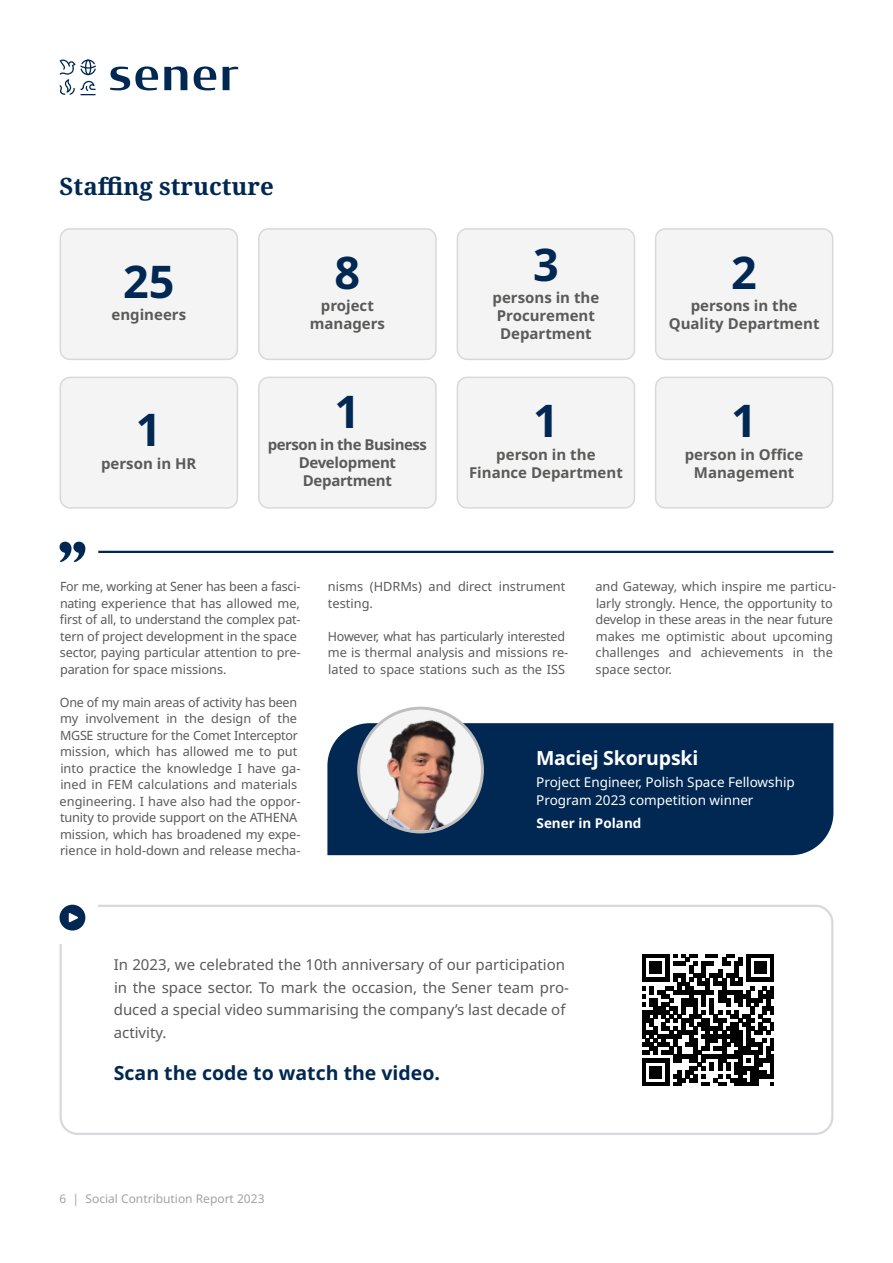
<style>
.page{position:relative;width:893px;height:1263px;background:#fff}
.page>*{position:absolute;margin:0;border:0;box-sizing:border-box;transform-origin:0 0}
.t1{font:700 45px "Noto Sans";color:#002852}
.t2{font:700 24px "Noto Serif";color:#002852}
.t3{font:700 19.5px "Noto Sans";color:#002852}
.t4{font:700 19.5px "Noto Sans";letter-spacing:-.01em;color:#fff}
.t5{font:15px/22.5px "Noto Sans";color:#5a5a59}
.t6{font:700 15px/18px "Noto Sans";color:#5a5a59;text-align:center}
.t7{font:700 15px/18px "Noto Sans";letter-spacing:-.02em;color:#5a5a59;text-align:center}
.t8{font:13.5px/18px "Noto Sans";color:#fff}
.t9{font:700 13.5px "Noto Sans";color:#fff}
.t10{font:12.75px/16.5px "Noto Sans";color:#5a5a59}
.t11{font:12px "Noto Sans";color:#a3a3a3}
</style>
<div class="page">
<svg style="left:110px;top:66px;width:48px;height:24px"></svg>
<svg style="left:164px;top:66px;width:23px;height:24px"></svg>
<svg style="left:194px;top:66px;width:22px;height:24px"></svg>
<svg style="left:223px;top:67px;width:15px;height:23px"></svg>
<svg style="left:59px;top:59px;width:37px;height:36px"></svg>
<div style="left:60px;top:905px;width:773px;height:230px;border:2px solid #d9d8dc;border-radius:17px"></div>
<div style="left:60px;top:229px;width:177px;height:130px;background:#f4f4f4;border-radius:10px"></div>
<div style="left:60px;top:228px;width:178px;height:132px;border:2px solid #d9d8dc;border-radius:10px"></div>
<div style="left:60px;top:377px;width:177px;height:131px;background:#f4f4f4;border-radius:10px"></div>
<div style="left:60px;top:377px;width:178px;height:132px;border:2px solid #d9d8dc;border-radius:10px"></div>
<div style="left:259px;top:229px;width:177px;height:130px;background:#f4f4f4;border-radius:10px"></div>
<div style="left:258px;top:228px;width:179px;height:132px;border:2px solid #d9d8dc;border-radius:10px"></div>
<div style="left:259px;top:377px;width:177px;height:131px;background:#f4f4f4;border-radius:10px"></div>
<div style="left:258px;top:377px;width:179px;height:132px;border:2px solid #d9d8dc;border-radius:10px"></div>
<div style="left:457px;top:229px;width:177px;height:130px;background:#f4f4f4;border-radius:10px"></div>
<div style="left:457px;top:228px;width:178px;height:132px;border:2px solid #d9d8dc;border-radius:10px"></div>
<div style="left:457px;top:377px;width:177px;height:131px;background:#f4f4f4;border-radius:10px"></div>
<div style="left:457px;top:377px;width:178px;height:132px;border:2px solid #d9d8dc;border-radius:10px"></div>
<div style="left:656px;top:229px;width:177px;height:130px;background:#f4f4f4;border-radius:10px"></div>
<div style="left:655px;top:228px;width:178px;height:132px;border:2px solid #d9d8dc;border-radius:10px"></div>
<div style="left:656px;top:377px;width:177px;height:131px;background:#f4f4f4;border-radius:10px"></div>
<div style="left:655px;top:377px;width:178px;height:132px;border:2px solid #d9d8dc;border-radius:10px"></div>
<hr style="left:98px;top:551px;width:735px;height:2px;background:#002852">
<svg style="left:60px;top:542px;width:25px;height:20px"></svg>
<div style="left:327px;top:723px;width:506px;height:132px;background:#002852"></div>
<svg style="left:359px;top:708px;width:123px;height:124px"></svg>
<img style="left:360px;top:710px;width:121px;height:120px;border-radius:60px">
<div style="left:357px;top:707px;width:127px;height:126px;border:3px solid #bebebe;border-radius:50%"></div>
<svg style="left:642px;top:954px;width:132px;height:132px"></svg>
<div style="left:60px;top:892px;width:38px;height:52px;background:#fff"></div>
<svg style="left:60px;top:905px;width:25px;height:25px"></svg>
<h2 class="t2" style="left:60px;top:170px;width:216px">Staffing structure</h2>
<h1 class="t1" style="left:123px;top:256px;width:53px">25</h1>
<p class="t6" style="left:111px;top:306px;width:76px">engineers</p>
<h1 class="t1" style="left:334px;top:247px;width:27px">8</h1>
<p class="t6" style="left:310px;top:297px;width:77px">project managers</p>
<h1 class="t1" style="left:136px;top:405px;width:27px">1</h1>
<p class="t6" style="left:101px;top:455px;width:97px">person in HR</p>
<h1 class="t1" style="left:334px;top:386px;width:27px">1</h1>
<p class="t7" style="left:268px;top:436px;width:161px">person in the Business<br>Development<br>Department</p>
<h1 class="t1" style="left:533px;top:239px;width:27px">3</h1>
<p class="t6" style="left:493px;top:289px;width:108px;text-align:left">persons in the<br>Procurement<br>Department</p>
<h1 class="t1" style="left:533px;top:396px;width:27px">1</h1>
<p class="t6" style="left:469px;top:446px;width:155px">person in the<br>Finance Department</p>
<h1 class="t1" style="left:731px;top:247px;width:27px">2</h1>
<p class="t6" style="left:669px;top:297px;width:152px">persons in the<br>Quality Department</p>
<h1 class="t1" style="left:731px;top:396px;width:27px">1</h1>
<p class="t6" style="left:685px;top:446px;width:120px">person in Office<br>Management</p>
<p class="t10" style="left:60px;top:578px;width:242px">For me, working at Sener has been a fasci&shy;nating experience that has allowed me, first of all, to understand the complex pat&shy;tern of project development in the space sector, paying particular attention to pre&shy;paration for space missions.</p>
<p class="t10" style="left:60px;top:694px;width:242px">One of my main areas of activity has been my involvement in the design of the MGSE structure for the Comet Interceptor mission, which has allowed me to put into practice the knowledge I have ga&shy;ined in FEM calculations and materials engineering. I have also had the oppor&shy;tunity to provide support on the ATHENA mission, which has broadened my expe&shy;rience in hold-down and release mecha-</p>
<p class="t10" style="left:328px;top:578px;width:239px">nisms (HDRMs) and direct instrument testing.</p>
<p class="t10" style="left:328px;top:628px;width:242px">However, what has particularly interested me is thermal analysis and missions re&shy;lated to space stations such as the ISS</p>
<p class="t10" style="left:595px;top:578px;width:242px">and Gateway, which inspire me particu&shy;larly strongly. Hence, the opportunity to develop in these areas in the near future makes me optimistic about upcoming challenges and achievements in the space sector.</p>
<h3 class="t4" style="left:536px;top:746px;width:164px">Maciej Skorupski</h3>
<p class="t8" style="left:536px;top:773px;width:260px">Project Engineer, Polish Space Fellowship<br>Program 2023 competition winner</p>
<p class="t9" style="left:537px;top:815px;width:106px">Sener in Poland</p>
<p class="t5" style="left:114px;top:954px;width:457px">In 2023, we celebrated the 10th anniversary of our participation in the space sector. To mark the occasion, the Sener team pro&shy;duced a special video summarising the company’s last decade of activity.</p>
<h3 class="t3" style="left:114px;top:1061px;width:328px">Scan the code to watch the video.</h3>
<p class="t11" style="left:60px;top:1192px;width:207px">6 | Social Contribution Report 2023</p>
</div>
